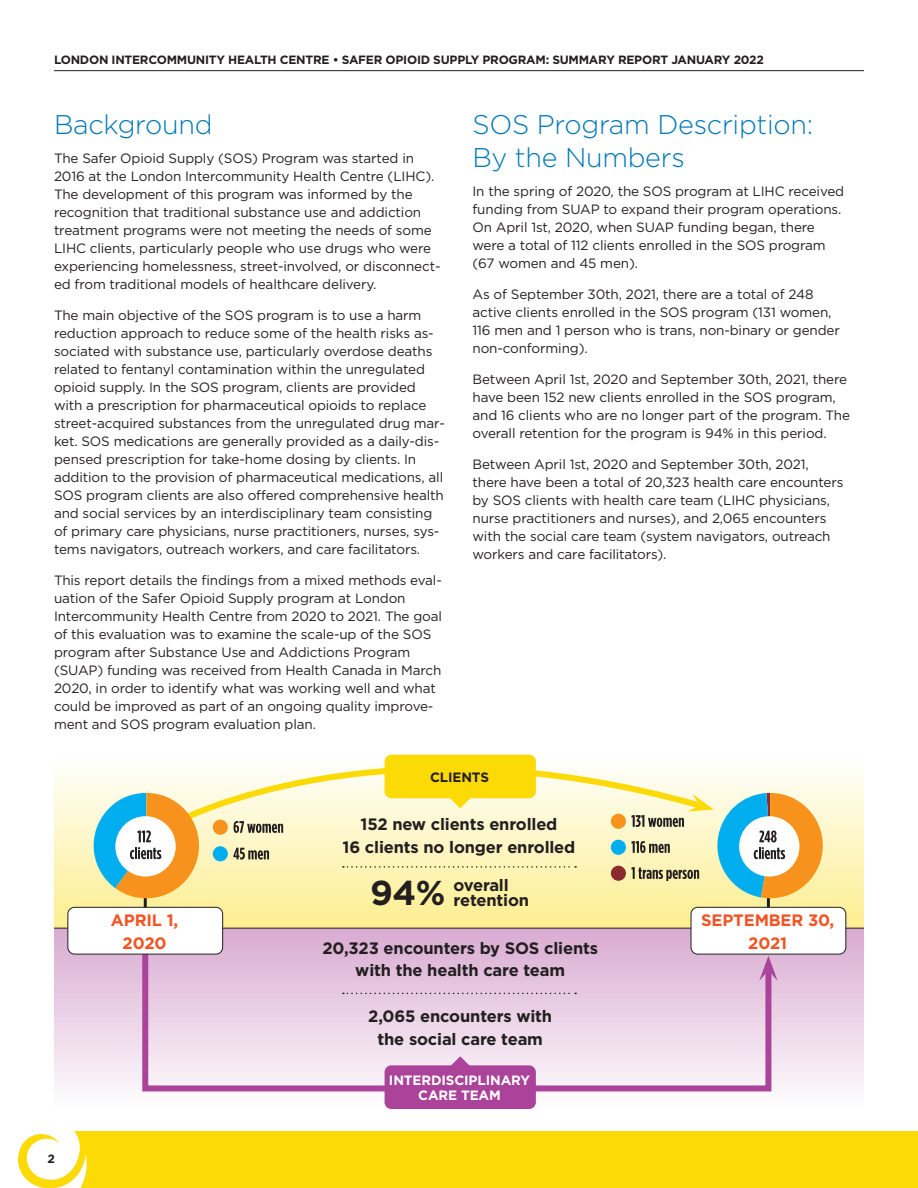
<style>
.page{position:relative;width:918px;height:1188px;background:#fff}
.page>*{position:absolute;margin:0;border:0;box-sizing:border-box;transform-origin:0 0}
.t1{font:300 27px/33px "Gotham";letter-spacing:-.01em;color:#0079b6}
.t2{font:700 16.5px/22.5px "Gotham";letter-spacing:-.01em;color:#231f20;text-align:center}
.t3{font:700 16.5px/22.5px "Gotham";letter-spacing:-.01em;color:#f15322;text-align:center}
.t4{font:13.5px/18px "Gotham";letter-spacing:-.01em;color:#231f20}
.t5{font:700 13.5px/15px "Gotham";letter-spacing:-.01em;color:#fff;text-align:center}
.t6{font:700 13.5px "Gotham";letter-spacing:-.01em;color:#231f20}
.t7{font:700 12px "Gotham";letter-spacing:-.02em;color:#231f20}
.s1{font-size:34.5px}
</style>
<div class="page">
<div style="left:10px;top:1131px;width:908px;height:57px;background:#fbda05"></div>
<hr style="left:54px;top:70px;width:810px;height:1px;background:#231f20">
<svg style="left:10px;top:1131px;width:77px;height:57px"></svg>
<div style="left:54px;top:756px;width:810px;height:172px;background:linear-gradient(to bottom,#fffffe,#fced90)"></div>
<div style="left:54px;top:928px;width:810px;height:182px;background:linear-gradient(to bottom,#d4a7cd,#fff)"></div>
<svg style="left:139px;top:944px;width:635px;height:150px"></svg>
<svg style="left:759px;top:956px;width:19px;height:25px"></svg>
<hr style="left:767px;top:880px;width:3px;height:37px;background:#231f20">
<hr style="left:144px;top:880px;width:3px;height:37px;background:#231f20">
<svg style="left:611px;top:814px;width:15px;height:15px"></svg>
<div style="left:611px;top:840px;width:15px;height:15px;background:#00aeef;border-radius:50%"></div>
<div style="left:611px;top:866px;width:15px;height:15px;background:#8b2b30;border-radius:50%"></div>
<hr style="left:54px;top:928px;width:810px;height:1px;background:#231f20">
<div style="left:691px;top:907px;width:155px;height:47px;background:#fff;border-radius:7px"></div>
<div style="left:691px;top:907px;width:155px;height:47px;border:1px solid #231f20;border-radius:7px"></div>
<svg style="left:343px;top:866px;width:233px;height:2px"></svg>
<svg style="left:343px;top:993px;width:233px;height:1px"></svg>
<svg style="left:174px;top:754px;width:533px;height:72px"></svg>
<svg style="left:631px;top:793px;width:192px;height:105px"></svg>
<svg style="left:87px;top:793px;width:112px;height:105px"></svg>
<svg style="left:234px;top:821px;width:49px;height:12px"></svg>
<div style="left:213px;top:820px;width:15px;height:15px;background:#f7931d;border-radius:50%"></div>
<svg style="left:233px;top:848px;width:36px;height:12px"></svg>
<div style="left:213px;top:846px;width:15px;height:15px;background:#00aeef;border-radius:50%"></div>
<div style="left:68px;top:907px;width:155px;height:47px;background:#fff;border-radius:7px"></div>
<div style="left:68px;top:907px;width:155px;height:47px;border:1px solid #231f20;border-radius:7px"></div>
<div style="left:385px;top:755px;width:151px;height:43px;background:#fbda05;border-radius:7px"></div>
<svg style="left:447px;top:798px;width:27px;height:10px"></svg>
<svg style="left:447px;top:1056px;width:27px;height:9px"></svg>
<div style="left:385px;top:1065px;width:151px;height:44px;background:#aa4399;border-radius:7px"></div>
<p class="t7" style="left:54px;top:51px;width:712px">LONDON INTERCOMMUNITY HEALTH CENTRE • SAFER OPIOID SUPPLY PROGRAM: SUMMARY REPORT JANUARY 2022</p>
<h1 class="t1" style="left:54px;top:107px;width:160px">Background</h1>
<p class="t4" style="left:54px;top:149px;width:388px">The Safer Opioid Supply (SOS) Program was started in 2016 at the London Intercommunity Health Centre (LIHC).<br>The development of this program was informed by the recognition that traditional substance use and addiction treatment programs were not meeting the needs of some LIHC clients, particularly people who use drugs who were experiencing homelessness, street-involved, or disconnect&shy;ed from traditional models of healthcare delivery.</p>
<p class="t4" style="left:54px;top:306px;width:393px">The main objective of the SOS program is to use a harm reduction approach to reduce some of the health risks as&shy;sociated with substance use, particularly overdose deaths related to fentanyl contamination within the unregulated opioid supply. In the SOS program, clients are provided with a prescription for pharmaceutical opioids to replace street-acquired substances from the unregulated drug mar&shy;ket. SOS medications are generally provided as a daily-dis&shy;pensed prescription for take-home dosing by clients. In addition to the provision of pharmaceutical medications, all SOS program clients are also offered comprehensive health and social services by an interdisciplinary team consisting of primary care physicians, nurse practitioners, nurses, sys&shy;tems navigators, outreach workers, and care facilitators.</p>
<p class="t4" style="left:54px;top:571px;width:390px">This report details the findings from a mixed methods eval&shy;uation of the Safer Opioid Supply program at London Intercommunity Health Centre from 2020 to 2021. The goal of this evaluation was to examine the scale-up of the SOS program after Substance Use and Addictions Program (SUAP) funding was received from Health Canada in March 2020, in order to identify what was working well and what could be improved as part of an ongoing quality improve&shy;ment and SOS program evaluation plan.</p>
<h1 class="t1" style="left:472px;top:107px;width:342px">SOS Program Description:<br>By the Numbers</h1>
<p class="t4" style="left:472px;top:182px;width:373px">In the spring of 2020, the SOS program at LIHC received funding from SUAP to expand their program operations.<br>On April 1st, 2020, when SUAP funding began, there were a total of 112 clients enrolled in the SOS program (67 women and 45 men).</p>
<p class="t4" style="left:472px;top:285px;width:369px">As of September 30th, 2021, there are a total of 248 active clients enrolled in the SOS program (131 women, 116 men and 1 person who is trans, non-binary or gender non-conforming).</p>
<p class="t4" style="left:472px;top:370px;width:379px">Between April 1st, 2020 and September 30th, 2021, there have been 152 new clients enrolled in the SOS program, and 16 clients who are no longer part of the program. The overall retention for the program is 94% in this period.</p>
<p class="t4" style="left:472px;top:455px;width:373px">Between April 1st, 2020 and September 30th, 2021, there have been a total of 20,323 health care encounters by SOS clients with health care team (LIHC physicians, nurse practitioners and nurses), and 2,065 encounters with the social care team (system navigators, outreach workers and care facilitators).</p>
<p class="t3" style="left:111px;top:909px;width:69px">APRIL 1,<br>2020</p>
<p class="t7" style="left:48px;top:1151px;width:9px">2</p>
<p class="t6" style="left:430px;top:768px;width:60px">CLIENTS</p>
<p class="t2" style="left:343px;top:813px;width:234px">152 new clients enrolled<br>16 clients no longer enrolled</p>
<p class="t2" style="left:454px;top:878px;width:77px;line-height:15px;text-align:left;text-indent:-84px"><span class="s1">94%</span> overall retention</p>
<p class="t2" style="left:322px;top:937px;width:277px">20,323 encounters by SOS clients with the health care team</p>
<p class="t2" style="left:368px;top:1005px;width:185px">2,065 encounters with the social care team</p>
<p class="t5" style="left:389px;top:1073px;width:143px">INTERDISCIPLINARY<br>CARE TEAM</p>
<p class="t3" style="left:701px;top:909px;width:135px">SEPTEMBER 30,<br>2021</p>
</div>
